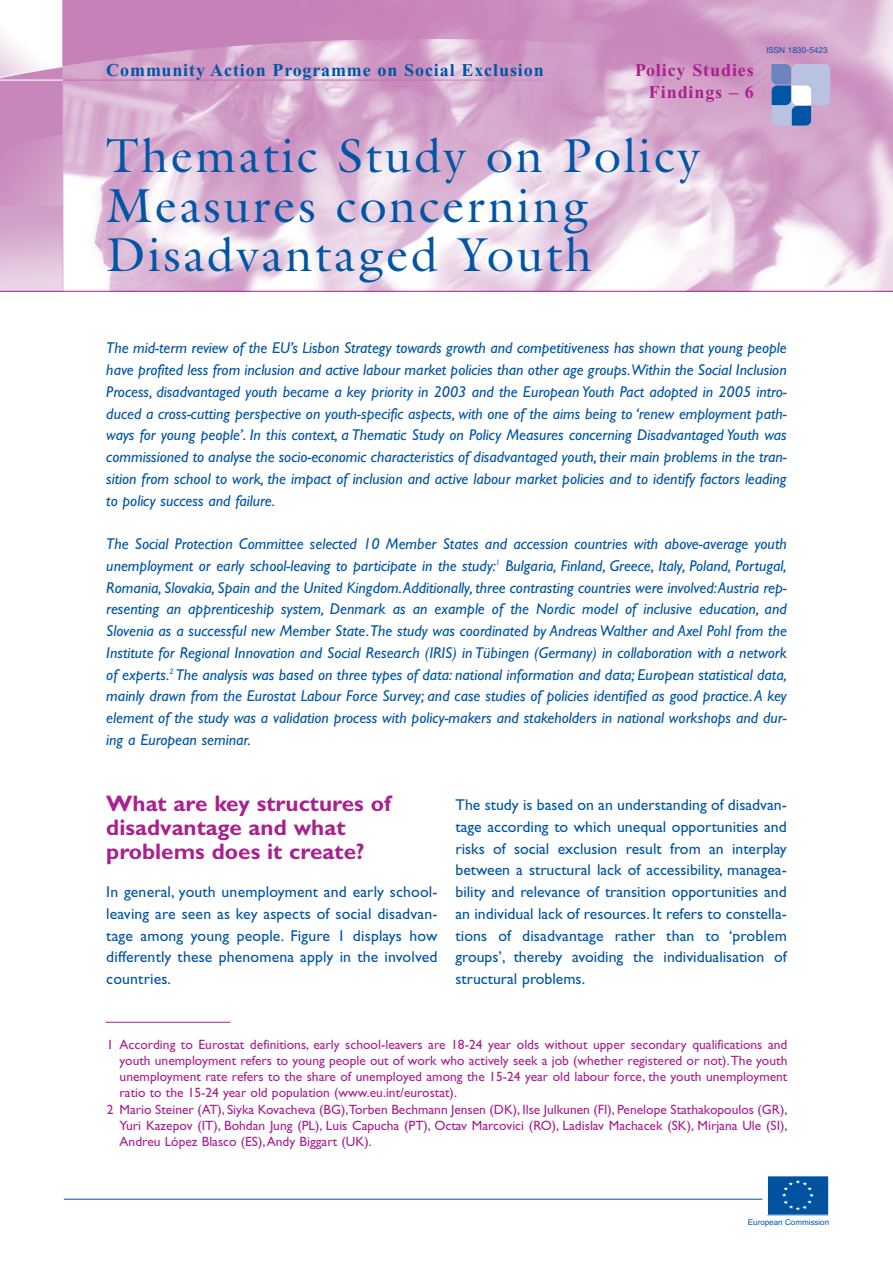
<style>
.page{position:relative;width:893px;height:1263px;background:#fff}
.page>*{position:absolute;margin:0;border:0;box-sizing:border-box;transform-origin:0 0}
.t1{font:48px/49.5px "Galliard";letter-spacing:.055em;color:#0155a5}
.t2{font:700 22.5px/24px "Gill Sans";color:#a9218e}
.t3{font:700 18px "Times";letter-spacing:.05em;color:#0155a5}
.t4{font:700 18px/21.6px "Times";letter-spacing:.05em;color:#a9218e;text-align:right}
.t5{font:italic 15.75px/21.8px "Gill Sans";color:#0155a5;text-align:justify}
.t6{font:15.75px/21.8px "Gill Sans";color:#0155a5;text-align:justify}
.t7{font:13.5px "Gill Sans";color:#a9218e}
.t8{font:8.25px "Helvetica Neue";color:#0155a5}
.t9{font:7.95px "Helvetica";color:#0155a5}
</style>
<div class="page">
<img style="left:0;top:0;width:893px;height:291px">
<hr style="left:105px;top:1022px;width:126px;height:1px;background:#a9218e">
<div style="left:767px;top:1176px;width:62px;height:39px;background:#0153a0"></div>
<div style="left:767px;top:1176px;width:62px;height:39px;border:1px solid #fff"></div>
<svg style="left:782px;top:1180px;width:32px;height:30px"></svg>
<hr style="left:64px;top:1199px;width:698px;height:1px;background:#0155a5">
<div style="left:792px;top:64px;width:38px;height:41px;background:#b9c2e1;border-radius:5px"></div>
<svg style="left:771px;top:64px;width:40px;height:62px"></svg>
<hr style="left:0;top:291px;width:893px;height:1px;background:#a9218e">
<p class="t3" style="left:106px;top:64px;width:439px">Community Action Programme on Social Exclusion</p>
<p class="t4" style="left:635px;top:61px;width:120px">Policy Studies<br>Findings – 6</p>
<p class="t8" style="left:766px;top:46px;width:63px">ISSN 1830-5423</p>
<h1 class="t1" style="left:106px;top:131px;width:595px">Thematic Study on Policy<br>Measures concerning<br>Disadvantaged Youth</h1>
<p class="t5" style="left:106px;top:339px;width:682px">The mid-term review of the EU’s Lisbon Strategy towards growth and competitiveness has shown that young people have profited less from inclusion and active labour market policies than other age groups.Within the Social Inclusion Process, disadvantaged youth became a key priority in 2003 and the European Youth Pact adopted in 2005 intro&shy;duced a cross-cutting perspective on youth-specific aspects, with one of the aims being to ‘renew employment path&shy;ways for young people’. In this context, a Thematic Study on Policy Measures concerning Disadvantaged Youth was commissioned to analyse the socio-economic characteristics of disadvantaged youth, their main problems in the tran&shy;sition from school to work, the impact of inclusion and active labour market policies and to identify factors leading to policy success and failure.</p>
<p class="t5" style="left:106px;top:534px;width:682px">The Social Protection Committee selected 10 Member States and accession countries with above-average youth unemployment or early school-leaving to participate in the study:<sup>1</sup> Bulgaria, Finland, Greece, Italy, Poland, Portugal, Romania, Slovakia, Spain and the United Kingdom.Additionally, three contrasting countries were involved:Austria rep&shy;resenting an apprenticeship system, Denmark as an example of the Nordic model of inclusive education, and Slovenia as a successful new Member State.The study was coordinated by Andreas Walther and Axel Pohl from the Institute for Regional Innovation and Social Research (IRIS) in Tübingen (Germany) in collaboration with a network of experts.<sup>2</sup> The analysis was based on three types of data: national information and data; European statistical data, mainly drawn from the Eurostat Labour Force Survey; and case studies of policies identified as good practice.A key element of the study was a validation process with policy-makers and stakeholders in national workshops and dur&shy;ing a European seminar.</p>
<h2 class="t2" style="left:106px;top:793px;width:286px">What are key structures of disadvantage and what problems does it create?</h2>
<p class="t6" style="left:106px;top:882px;width:333px">In general, youth unemployment and early school&shy;leaving are seen as key aspects of social disadvan&shy;tage among young people. Figure 1 displays how differently these phenomena apply in the involved countries.</p>
<p class="t6" style="left:455px;top:795px;width:333px">The study is based on an understanding of disadvan&shy;tage according to which unequal opportunities and risks of social exclusion result from an interplay between a structural lack of accessibility, managea&shy;bility and relevance of transition opportunities and an individual lack of resources. It refers to constella&shy;tions of disadvantage rather than to ‘problem groups’, thereby avoiding the individualisation of structural problems.</p>
<p class="t7" style="left:107px;top:1039px;width:682px">1 According to Eurostat definitions, early school-leavers are 18-24 year olds without upper secondary qualifications and</p>
<p class="t7" style="left:120px;top:1055px;width:669px">youth unemployment refers to young people out of work who actively seek a job (whether registered or not).The youth</p>
<p class="t7" style="left:120px;top:1071px;width:669px">unemployment rate refers to the share of unemployed among the 15-24 year old labour force, the youth unemployment</p>
<p class="t7" style="left:120px;top:1088px;width:339px">ratio to the 15-24 year old population (www.eu.int/eurostat).</p>
<p class="t7" style="left:107px;top:1104px;width:682px">2 Mario Steiner (AT), Siyka Kovacheva (BG),Torben Bechmann Jensen (DK), Ilse Julkunen (FI), Penelope Stathakopoulos (GR),</p>
<p class="t7" style="left:120px;top:1120px;width:669px">Yuri Kazepov (IT), Bohdan Jung (PL), Luis Capucha (PT), Octav Marcovici (RO), Ladislav Machacek (SK), Mirjana Ule (SI),</p>
<p class="t7" style="left:120px;top:1136px;width:254px">Andreu López Blasco (ES),Andy Biggart (UK).</p>
<p class="t9" style="left:748px;top:1219px;width:83px">European Commission</p>
</div>
